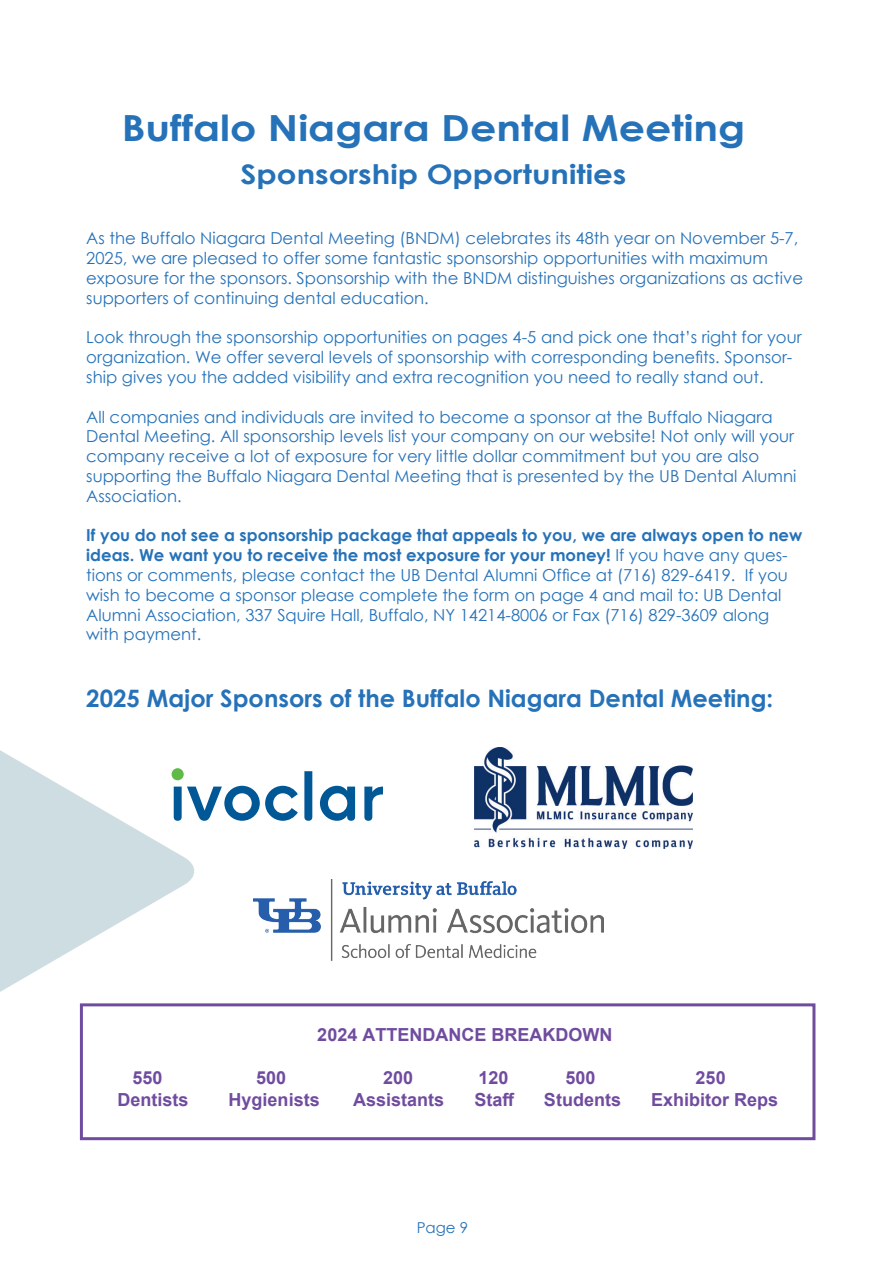
<style>
.page{position:relative;width:894px;height:1263px;background:#fff}
.page>*{position:absolute;margin:0;border:0;box-sizing:border-box;transform-origin:0 0}
.t1{font:700 36px "Century Gothic";color:#2672b9;scale:1.14 1}
.t2{font:700 27px "Century Gothic";color:#2672b9;scale:1.14 1}
.t3{font:700 24px "Century Gothic";color:#2672b9}
.t4{font:700 18px "Arial";color:#704c9f}
.t5{font:16.5px/19.8px "Century Gothic";color:#2672b9}
.t6{font:15px "Century Gothic";color:#2672b9}
.s1{font-weight:700}
</style>
<div class="page">
<svg style="left:196px;top:771px;width:186px;height:49px"></svg>
<div style="left:80px;top:1003px;width:735px;height:137px;border:3px solid #704c9f"></div>
<img style="left:474px;top:747px;width:218px;height:101px">
<img style="left:254px;top:879px;width:349px;height:81px">
<svg style="left:0;top:750px;width:196px;height:282px"></svg>
<h1 class="t1" style="left:122px;top:100px;width:548px">Buffalo Niagara Dental Meeting</h1>
<h2 class="t2" style="left:240px;top:153px;width:340px">Sponsorship Opportunities</h2>
<p class="t5" style="left:86px;top:228px;width:718px">As the Buffalo Niagara Dental Meeting (BNDM) celebrates its 48th year on November 5-7, 2025, we are pleased to offer some fantastic sponsorship opportunities with maximum exposure for the sponsors. Sponsorship with the BNDM distinguishes organizations as active supporters of continuing dental education.</p>
<p class="t5" style="left:86px;top:327px;width:716px">Look through the sponsorship opportunities on pages 4-5 and pick one that’s right for your organization. We offer several levels of sponsorship with corresponding benefits. Sponsor&shy;ship gives you the added visibility and extra recognition you need to really stand out.</p>
<p class="t5" style="left:86px;top:406px;width:711px">All companies and individuals are invited to become a sponsor at the Buffalo Niagara Dental Meeting. All sponsorship levels list your company on our website! Not only will your company receive a lot of exposure for very little dollar commitment but you are also supporting the Buffalo Niagara Dental Meeting that is presented by the UB Dental Alumni Association.</p>
<p class="t5" style="left:86px;top:525px;width:717px"><span class="s1">If you do not see a sponsorship package that appeals to you, we are always open to new ideas. We want you to receive the most exposure for your money!</span> If you have any ques&shy;tions or comments, please contact the UB Dental Alumni Office at (716) 829-6419. If you wish to become a sponsor please complete the form on page 4 and mail to: UB Dental Alumni Association, 337 Squire Hall, Buffalo, NY 14214-8006 or Fax (716) 829-3609 along with payment.</p>
<h3 class="t3" style="left:86px;top:680px;width:688px">2025 Major Sponsors of the Buffalo Niagara Dental Meeting:</h3>
<p class="t4" style="left:317px;top:1022px;width:297px">2024 ATTENDANCE BREAKDOWN</p>
<p class="t4" style="left:132px;top:1065px;width:32px">550</p>
<p class="t4" style="left:256px;top:1065px;width:32px">500</p>
<p class="t4" style="left:383px;top:1065px;width:32px">200</p>
<p class="t4" style="left:478px;top:1065px;width:32px">120</p>
<p class="t4" style="left:565px;top:1065px;width:32px">500</p>
<p class="t4" style="left:695px;top:1065px;width:32px">250</p>
<p class="t4" style="left:117px;top:1087px;width:73px">Dentists</p>
<p class="t4" style="left:228px;top:1087px;width:93px">Hygienists</p>
<p class="t4" style="left:353px;top:1087px;width:93px">Assistants</p>
<p class="t4" style="left:474px;top:1087px;width:42px">Staff</p>
<p class="t4" style="left:543px;top:1087px;width:79px">Students</p>
<p class="t4" style="left:651px;top:1087px;width:129px">Exhibitor Reps</p>
<p class="t6" style="left:416px;top:1217px;width:53px">Page 9</p>
</div>
